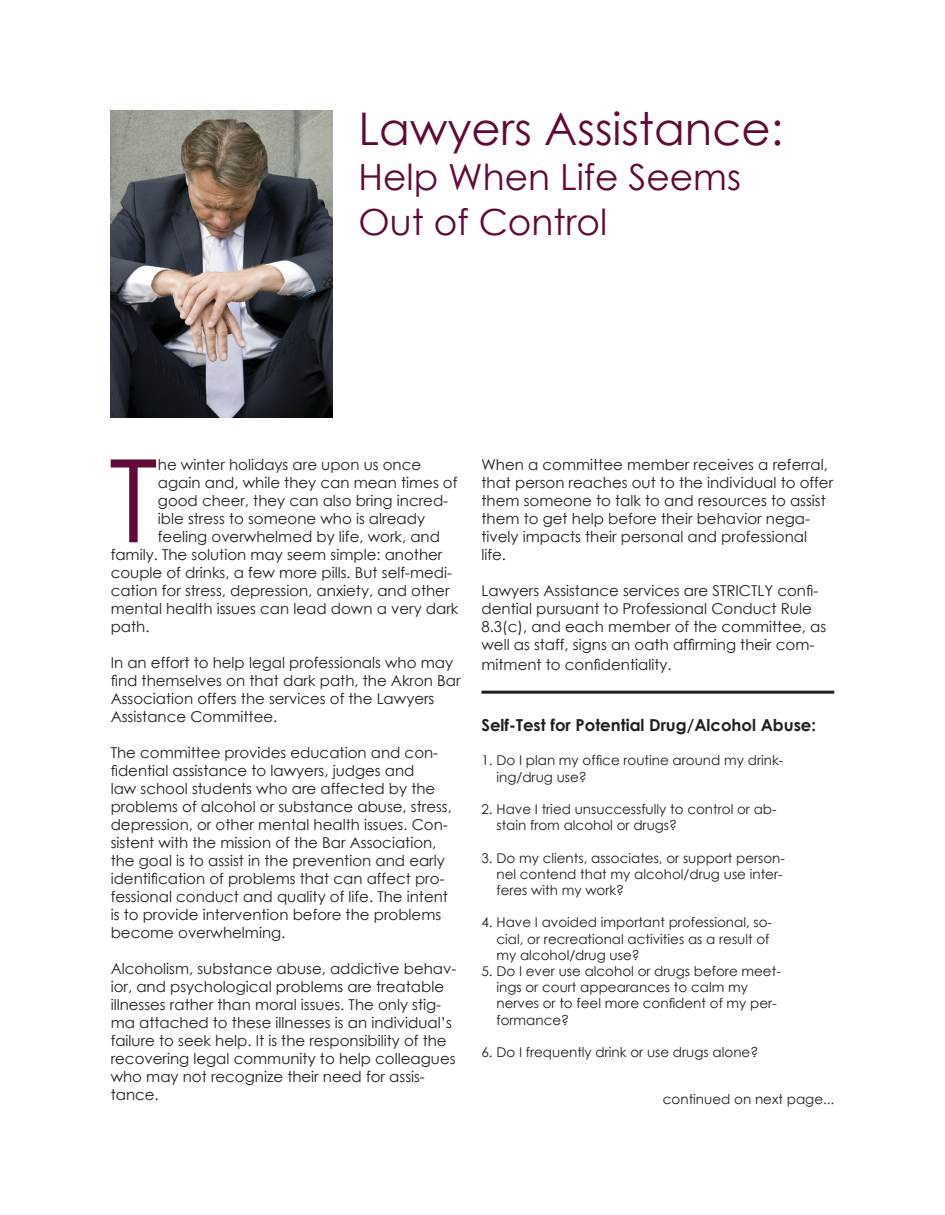
<style>
.page{position:relative;width:945px;height:1215px;background:#fff}
.page>*{position:absolute;margin:0;border:0;box-sizing:border-box;transform-origin:0 0}
.t1{font:115.2px "Century Gothic";color:#610937}
.HEADLINE{font:45px "Century Gothic";color:#610937}
.HEADLINE-2{font:36px "Century Gothic";color:#610937}
.t2{font:700 16.5px "Century Gothic";color:#231f20}
.t3{font:15px/18px "Century Gothic";color:#231f20}
.t4{font:13.5px "Century Gothic";color:#231f20}
</style>
<div class="page">
<img style="left:111px;top:111px;width:222px;height:306px">
<hr style="left:482px;top:691px;width:352px;height:3px;background:#231f20">
<p class="HEADLINE" style="left:358px;top:97px;width:426px">Lawyers Assistance:</p>
<p class="HEADLINE-2" style="left:358px;top:152px;width:384px">Help When Life Seems</p>
<p class="HEADLINE-2" style="left:358px;top:197px;width:250px">Out of Control</p>
<p class="t1" style="left:109px;top:420px;width:51px">T</p>
<p class="t3" style="left:158px;top:456px;width:265px">he winter holidays are upon us once</p>
<p class="t3" style="left:158px;top:474px;width:301px">again and, while they can mean times of</p>
<p class="t3" style="left:158px;top:492px;width:292px">good cheer, they can also bring incred-</p>
<p class="t3" style="left:158px;top:510px;width:269px">ible stress to someone who is already</p>
<p class="t3" style="left:158px;top:528px;width:284px">feeling overwhelmed by life, work, and</p>
<p class="t3" style="left:111px;top:546px;width:333px">family. The solution may seem simple: another</p>
<p class="t3" style="left:111px;top:564px;width:343px">couple of drinks, a few more pills. But self-medi-</p>
<p class="t3" style="left:111px;top:582px;width:340px">cation for stress, depression, anxiety, and other</p>
<p class="t3" style="left:111px;top:600px;width:349px">mental health issues can lead down a very dark</p>
<p class="t3" style="left:111px;top:618px;width:40px">path.</p>
<p class="t3" style="left:111px;top:654px;width:351px">In an effort to help legal professionals who may find themselves on that dark path, the Akron Bar Association offers the services of the Lawyers Assistance Committee.</p>
<p class="t3" style="left:111px;top:744px;width:343px">The committee provides education and con&shy;fidential assistance to lawyers, judges and<br>law school students who are affected by the problems of alcohol or substance abuse, stress, depression, or other mental health issues. Con&shy;sistent with the mission of the Bar Association, the goal is to assist in the prevention and early identification of problems that can affect pro&shy;fessional conduct and quality of life. The intent is to provide intervention before the problems become overwhelming.</p>
<p class="t3" style="left:111px;top:960px;width:347px">Alcoholism, substance abuse, addictive behav&shy;ior, and psychological problems are treatable illnesses rather than moral issues. The only stig&shy;ma attached to these illnesses is an individual’s failure to seek help. It is the responsibility of the recovering legal community to help colleagues who may not recognize their need for assis&shy;tance.</p>
<p class="t3" style="left:482px;top:456px;width:353px">When a committee member receives a referral, that person reaches out to the individual to offer them someone to talk to and resources to assist them to get help before their behavior nega&shy;tively impacts their personal and professional life.</p>
<p class="t3" style="left:482px;top:582px;width:346px">Lawyers Assistance services are STRICTLY confi&shy;dential pursuant to Professional Conduct Rule 8.3(c), and each member of the committee, as well as staff, signs an oath affirming their com-</p>
<p class="t3" style="left:482px;top:655px;width:192px">mitment to confidentiality.</p>
<p class="t2" style="left:482px;top:713px;width:336px">Self-Test for Potential Drug/Alcohol Abuse:</p>
<p class="t4" style="left:482px;top:751px;width:303px">1. Do I plan my office routine around my drink-</p>
<p class="t4" style="left:496px;top:767px;width:92px">ing/drug use?</p>
<p class="t4" style="left:482px;top:800px;width:297px">2. Have I tried unsuccessfully to control or ab-</p>
<p class="t4" style="left:496px;top:816px;width:182px">stain from alcohol or drugs?</p>
<p class="t4" style="left:482px;top:848px;width:305px">3. Do my clients, associates, or support person-</p>
<p class="t4" style="left:496px;top:865px;width:288px">nel contend that my alcohol/drug use inter-</p>
<p class="t4" style="left:496px;top:881px;width:129px">feres with my work?</p>
<p class="t4" style="left:482px;top:913px;width:292px">4. Have I avoided important professional, so-</p>
<p class="t4" style="left:496px;top:929px;width:275px">cial, or recreational activities as a result of</p>
<p class="t4" style="left:496px;top:946px;width:145px">my alcohol/drug use?</p>
<p class="t4" style="left:482px;top:962px;width:301px">5. Do I ever use alcohol or drugs before meet-</p>
<p class="t4" style="left:496px;top:978px;width:253px">ings or court appearances to calm my</p>
<p class="t4" style="left:496px;top:994px;width:282px">nerves or to feel more confident of my per-</p>
<p class="t4" style="left:496px;top:1010px;width:74px">formance?</p>
<p class="t4" style="left:482px;top:1043px;width:278px">6. Do I frequently drink or use drugs alone?</p>
<p class="t4" style="left:663px;top:1090px;width:173px">continued on next page...</p>
</div>
